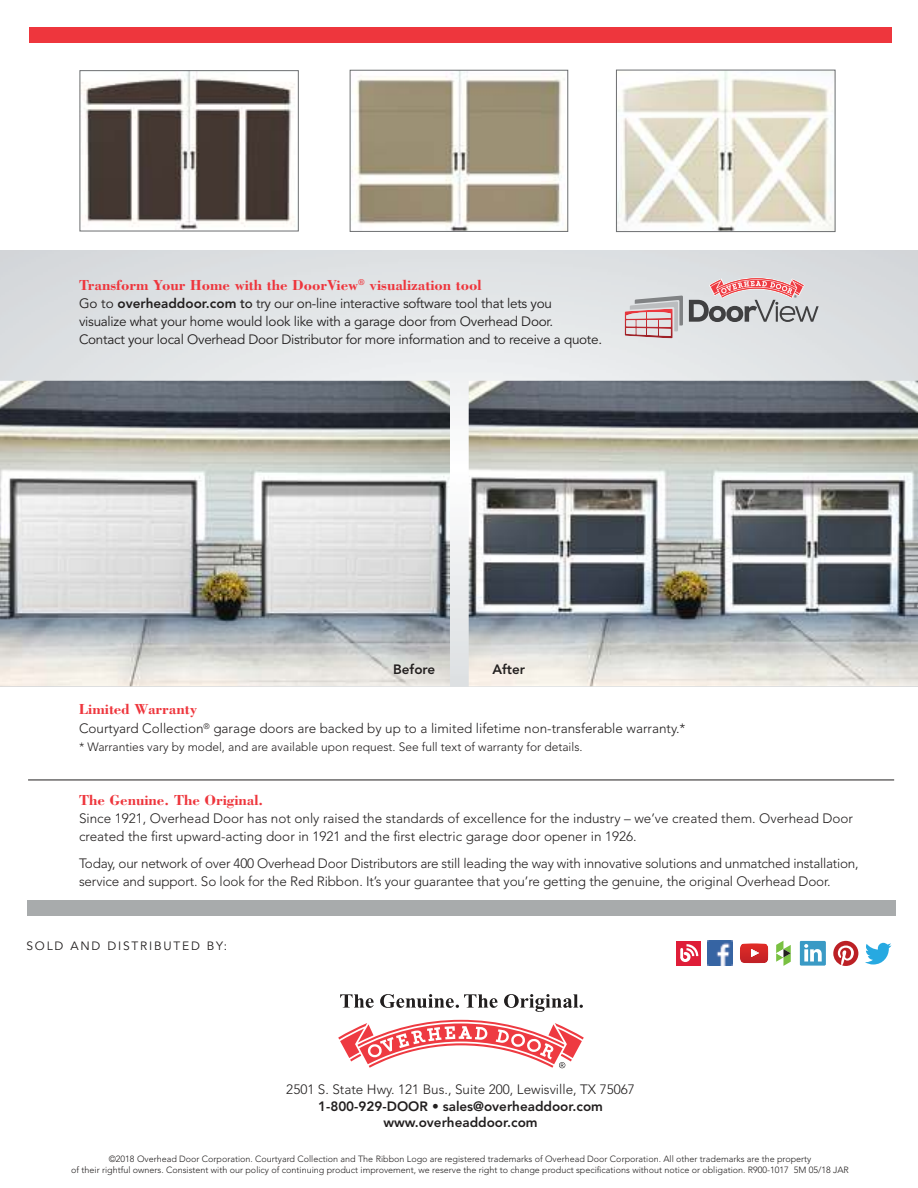
<style>
.page{position:relative;width:918px;height:1188px;background:#fff}
.page>*{position:absolute;margin:0;border:0;box-sizing:border-box;transform-origin:0 0}
.t1{font:700 15px "Bodoni Std";color:#ee363d}
.t2{font:300 13.5px/18px "Avenir LT Std";color:#221f1f}
.t3{font:300 13.5px/18px "Avenir LT Std";letter-spacing:-.02em;color:#221f1f}
.t4{font:13.5px/18px "Avenir LT Std";letter-spacing:-.02em;color:#221f1f}
.t5{font:800 13.5px/16.2px "Avenir LT Std";color:#221f1f;text-align:center}
.t6{font:300 12px "Avenir LT Std";color:#221f1f}
.t7{font:12px "Avenir LT Std";letter-spacing:.15em;color:#221f1f}
.t8{font:300 9px/10.8px "Avenir LT Std";color:#221f1f;text-align:center}
.s1{font-weight:800}
.s2{font-weight:500}
</style>
<div class="page">
<img style="left:0;top:381px;width:450px;height:305px">
<div style="left:27px;top:901px;width:868px;height:15px;background:#a8abac"></div>
<svg style="left:340px;top:994px;width:34px;height:14px"></svg>
<svg style="left:380px;top:994px;width:118px;height:14px"></svg>
<svg style="left:504px;top:994px;width:79px;height:18px"></svg>
<svg style="left:338px;top:1019px;width:246px;height:50px"></svg>
<img style="left:469px;top:381px;width:449px;height:305px">
<img style="left:618px;top:72px;width:216px;height:158px">
<div style="left:616px;top:70px;width:220px;height:162px;border:1px solid #6c6e70"></div>
<img style="left:352px;top:72px;width:214px;height:158px">
<div style="left:350px;top:70px;width:218px;height:162px;border:1px solid #6c6e70"></div>
<img style="left:82px;top:72px;width:213px;height:157px">
<div style="left:80px;top:70px;width:219px;height:161px;border:1px solid #6c6e70"></div>
<hr style="left:28px;top:780px;width:866px;height:1px;background:#221f1f">
<div style="left:30px;top:27px;width:862px;height:15px;background:#ee363d"></div>
<svg style="left:630px;top:296px;width:53px;height:35px"></svg>
<img style="left:625px;top:309px;width:48px;height:30px">
<svg style="left:689px;top:278px;width:130px;height:44px;background:#c3aeb1"></svg>
<svg style="left:865px;top:943px;width:27px;height:22px"></svg>
<img style="left:708px;top:941px;width:25px;height:25px">
<svg style="left:776px;top:941px;width:15px;height:25px"></svg>
<svg style="left:800px;top:941px;width:26px;height:25px"></svg>
<svg style="left:833px;top:941px;width:25px;height:25px"></svg>
<div style="left:676px;top:941px;width:25px;height:25px;background:#df1d38"></div>
<svg style="left:680px;top:944px;width:18px;height:18px"></svg>
<img style="left:740px;top:943px;width:28px;height:20px">
<svg style="left:751px;top:949px;width:8px;height:8px"></svg>
<p class="t1" style="left:79px;top:280px;width:404px">Transform Your Home with the DoorView<sup>®</sup> visualization tool</p>
<p class="t4" style="left:79px;top:296px;width:525px">Go to <span class="s1">overheaddoor.com</span> <span class="s2">to</span> try our on-line interactive software tool that lets you visualize what your home would look like with a garage door from Overhead Door.<br>Contact your local Overhead Door Distributor for more information and to receive a quote.</p>
<p class="t5" style="left:393px;top:662px;width:44px">Before</p>
<p class="t5" style="left:492px;top:662px;width:34px">After</p>
<p class="t1" style="left:79px;top:703px;width:120px">Limited Warranty</p>
<p class="t2" style="left:79px;top:721px;width:608px">Courtyard Collection<sup>®</sup> garage doors are backed by up to a limited lifetime non-transferable warranty.*</p>
<p class="t6" style="left:79px;top:742px;width:505px">* Warranties vary by model, and are available upon request. See full text of warranty for details.</p>
<p class="t1" style="left:79px;top:795px;width:186px">The Genuine. The Original.</p>
<p class="t2" style="left:79px;top:811px;width:776px">Since 1921, Overhead Door has not only raised the standards of excellence for the industry – we’ve created them. Overhead Door created the first upward-acting door in 1921 and the first electric garage door opener in 1926.</p>
<p class="t3" style="left:79px;top:856px;width:781px">Today, our network of over 400 Overhead Door Distributors are still leading the way with innovative solutions and unmatched installation, service and support. So look for the Red Ribbon. It’s your guarantee that you’re getting the genuine, the original Overhead Door.</p>
<p class="t7" style="left:26px;top:941px;width:202px">SOLD AND DISTRIBUTED BY:</p>
<p class="t2" style="left:286px;top:1082px;width:350px">2501 S. State Hwy. 121 Bus., Suite 200, Lewisville, TX 75067</p>
<p class="t5" style="left:318px;top:1099px;width:286px">1-800-929-DOOR • sales@overheaddoor.com www.overheaddoor.com</p>
<p class="t8" style="left:71px;top:1155px;width:779px">©2018 Overhead Door Corporation. Courtyard Collection and The Ribbon Logo are registered trademarks of Overhead Door Corporation. All other trademarks are the property<br>of their rightful owners. Consistent with our policy of continuing product improvement, we reserve the right to change product specifications without notice or obligation. R900-1017 5M 05/18 JAR</p>
</div>
